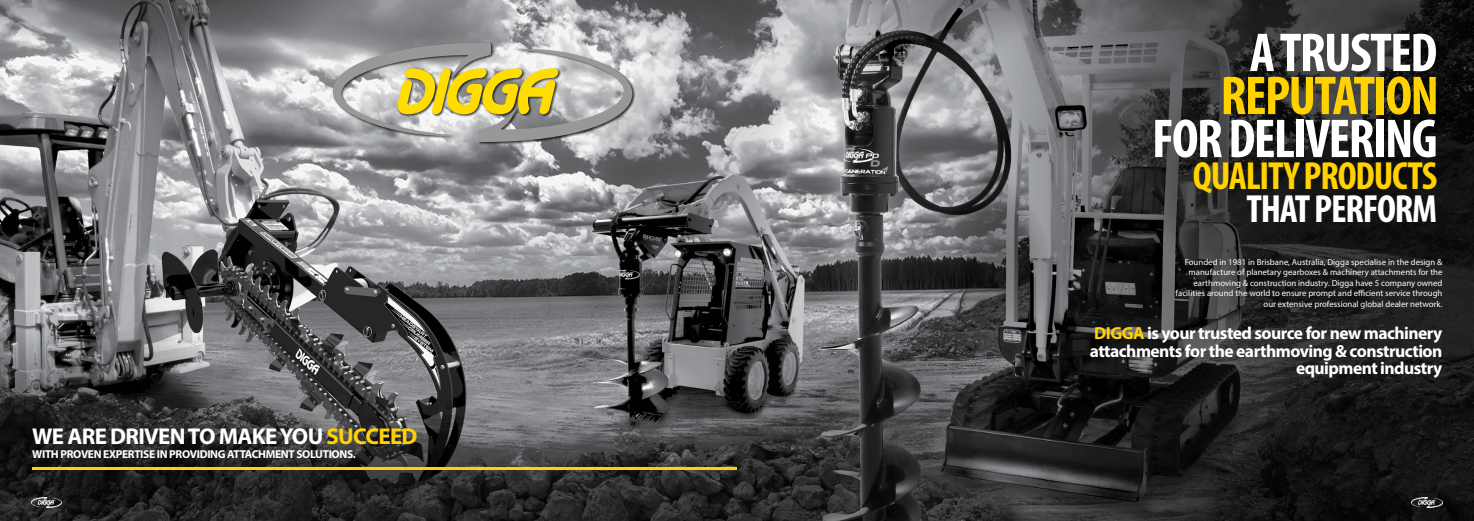
<style>
.page{position:relative;width:1474px;height:521px;background:#fff}
.page>*{position:absolute;margin:0;border:0;box-sizing:border-box;transform-origin:0 0}
.t1{font:700 condensed 55.21px "Myriad Pro";letter-spacing:-.03em;color:#fff}
.t2{font:700 condensed 55.21px "Myriad Pro";letter-spacing:-.03em;color:#ffd200}
.t3{font:700 condensed 39.38px "Myriad Pro";letter-spacing:-.03em;color:#ffd200}
.t4{font:700 condensed 39.38px "Myriad Pro";letter-spacing:-.03em;color:#fff}
.t5{font:700 22.93px "Myriad Pro";letter-spacing:-.03em;color:#fff}
.t6{font:700 17.5px/17.5px "Myriad Pro";letter-spacing:-.03em;color:#fff;text-align:right}
.t7{font:700 11.46px "Myriad Pro";letter-spacing:-.03em;color:#fff}
.t8{font:8.75px/10.5px "Myriad Pro";color:#fff;text-align:right}
.s1{color:#ffd200}
</style>
<div class="page">
<img style="left:761px;top:0;width:712px;height:521px">
<img style="left:0;top:0;width:761px;height:521px">
<img style="left:31px;top:497px;width:31px;height:11px">
<hr style="left:33px;top:467px;width:704px;height:3px;background:#ffd200">
<img style="left:1411px;top:497px;width:31px;height:11px">
<div style="left:332px;top:42px;width:303px;height:103px;background:#000;opacity:.75"></div>
<svg style="left:333px;top:43px;width:299px;height:99px;background:#bcb898"></svg>
<h3 class="t5" style="left:32px;top:422px;width:387px">WE ARE DRIVEN TO MAKE YOU <span class="s1">SUCCEED</span></h3>
<h3 class="t7" style="left:32px;top:447px;width:325px">WITH PROVEN EXPERTISE IN PROVIDING ATTACHMENT SOLUTIONS.</h3>
<h1 class="t1" style="left:1249px;top:18px;width:189px">A TRUSTED</h1>
<h1 class="t2" style="left:1220px;top:61px;width:220px">REPUTATION</h1>
<h1 class="t1" style="left:1151px;top:104px;width:287px">FOR DELIVERING</h1>
<h2 class="t4" style="left:1246px;top:184px;width:192px">THAT PERFORM</h2>
<h2 class="t3" style="left:1192px;top:151px;width:246px">QUALITY PRODUCTS</h2>
<p class="t8" style="left:1175px;top:256px;width:268px">Founded in 1981 in Brisbane, Australia, Digga specialise in the design &amp; manufacture of planetary gearboxes &amp; machinery attachments for the earthmoving &amp; construction industry. Digga have 5 company owned facilities around the world to ensure prompt and efficient service through our extensive professional global dealer network.</p>
<h3 class="t6" style="left:1089px;top:324px;width:354px"><span class="s1">DIGGA</span> is your trusted source for new machinery attachments for the earthmoving &amp; construction equipment industry</h3>
</div>
